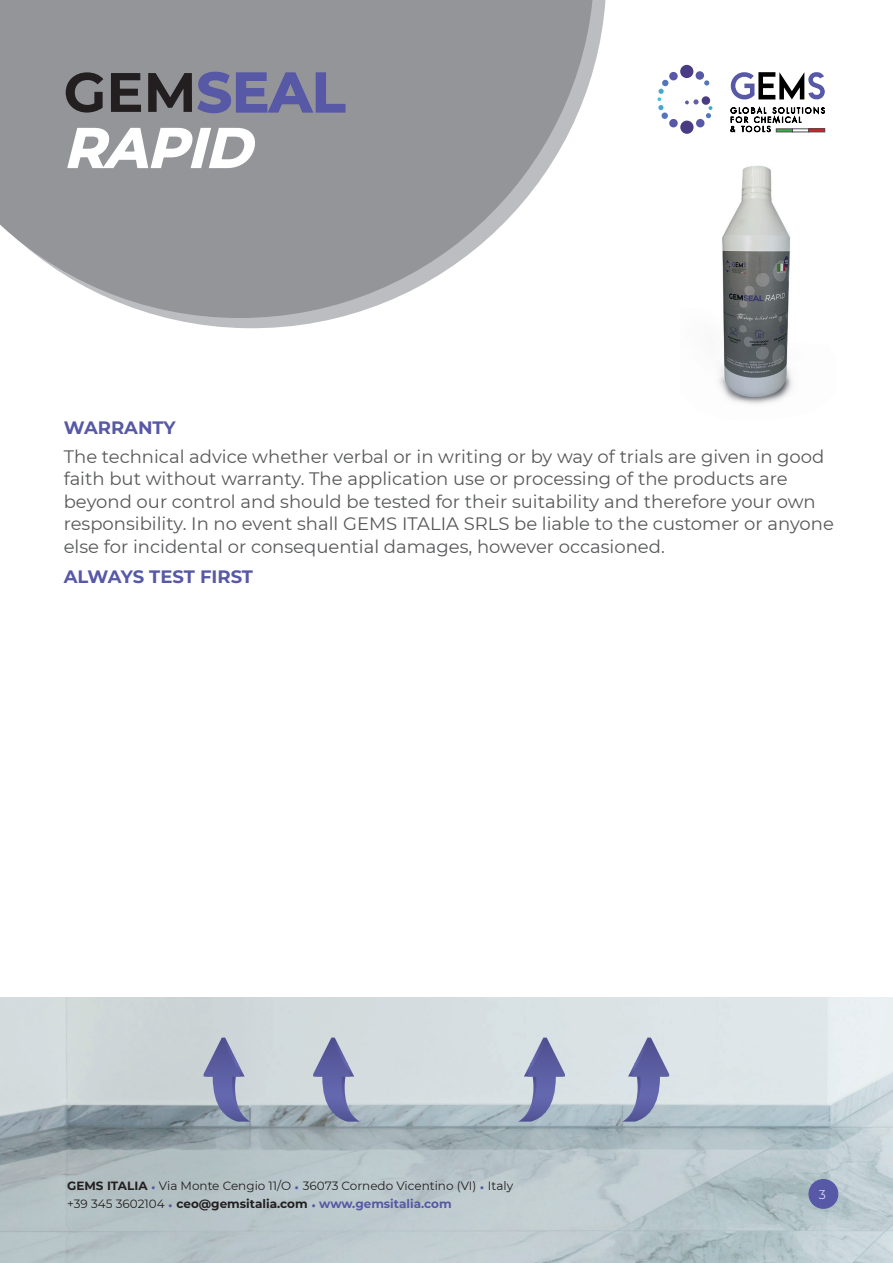
<style>
.page{position:relative;width:893px;height:1263px;background:#fff}
.page>*{position:absolute;margin:0;border:0;box-sizing:border-box;transform-origin:0 0}
.t1{font:italic 700 55.5px/55.5px "Montserrat";color:#fff}
.t2{font:18px/22.5px "Montserrat";color:#57585a}
.t3{font:700 18px "Montserrat";color:#5758a6}
.t4{font:300 12.6px "Montserrat";color:#fff}
.t5{font:12px/18px "Montserrat";color:#231f20}
.s1{font-style:normal;color:#231f20}
.s2{font-style:normal;color:#5758a6}
.s3{font-weight:700}
.s4{font-family:"Gotham Narrow";color:#5758a6}
.s5{font-weight:700;color:#5758a6}
</style>
<div class="page">
<img style="left:0;top:997px;width:893px;height:266px">
<svg style="left:622px;top:1037px;width:47px;height:84px;background:#9ca3c4"></svg>
<svg style="left:518px;top:1037px;width:47px;height:84px;background:#9aa1c2"></svg>
<svg style="left:313px;top:1037px;width:47px;height:84px;background:#969cbd"></svg>
<svg style="left:204px;top:1037px;width:46px;height:84px;background:#9198b9"></svg>
<div style="left:809px;top:1179px;width:29px;height:29px;background:#5758a6;border-radius:50%"></div>
<div style="left:808px;top:1179px;width:30px;height:30px;border:1px solid #5758a6;border-radius:50%"></div>
<svg style="left:167px;top:0;width:439px;height:329px"></svg>
<svg style="left:0;top:0;width:594px;height:318px;background:#a3a5a7"></svg>
<div style="left:680px;top:121px;width:13px;height:13px;background:#493b84;border-radius:50%"></div>
<div style="left:669px;top:119px;width:9px;height:8px;background:#5758a6;border-radius:50%"></div>
<div style="left:661px;top:113px;width:7px;height:6px;background:#5376bb;border-radius:50%"></div>
<div style="left:696px;top:119px;width:8px;height:8px;background:#5758a6;border-radius:50%"></div>
<div style="left:680px;top:65px;width:13px;height:13px;background:#493b84;border-radius:50%"></div>
<div style="left:696px;top:71px;width:8px;height:9px;background:#5758a6;border-radius:50%"></div>
<div style="left:702px;top:96px;width:8px;height:9px;background:#493b84;border-radius:50%"></div>
<svg style="left:704px;top:80px;width:5px;height:6px"></svg>
<div style="left:669px;top:72px;width:9px;height:8px;background:#5758a6;border-radius:50%"></div>
<svg style="left:657px;top:80px;width:11px;height:30px"></svg>
<svg style="left:706px;top:106px;width:6px;height:12px"></svg>
<svg style="left:685px;top:99px;width:14px;height:6px"></svg>
<svg style="left:730px;top:107px;width:95px;height:25px"></svg>
<svg style="left:730px;top:72px;width:95px;height:28px"></svg>
<div style="left:776px;top:129px;width:17px;height:3px;background:#40ae49;border:1px solid #4b4c4d"></div>
<hr style="left:792px;top:129px;width:17px;height:3px;background:#fff">
<div style="left:808px;top:129px;width:17px;height:3px;border:1px solid #4b4c4d"></div>
<img style="left:719px;top:165px;width:74px;height:239px">
<h1 class="t1" style="left:64px;top:62px;width:283px"><span class="s1">GEM</span><span class="s2">SEAL<br></span>RAPID</h1>
<p class="t3" style="left:64px;top:415px;width:113px">WARRANTY</p>
<p class="t2" style="left:64px;top:444px;width:772px">The technical advice whether verbal or in writing or by way of trials are given in good faith but without warranty. The application use or processing of the products are beyond our control and should be tested for their suitability and therefore your own responsibility. In no event shall GEMS ITALIA SRLS be liable to the customer or anyone else for incidental or consequential damages, however occasioned.</p>
<p class="t3" style="left:64px;top:564px;width:191px">ALWAYS TEST FIRST</p>
<p class="t5" style="left:67px;top:1176px;width:447px"><span class="s3">GEMS ITALIA</span> <span class="s4">•</span> Via Monte Cengio 11/O <span class="s4">•</span> 36073 Cornedo Vicentino (VI) <span class="s4">•</span> Italy +39 345 3602104 <span class="s4">•</span> <span class="s3">ceo@gemsitalia.com</span> <span class="s4">•</span> <span class="s5">www.gemsitalia.com</span></p>
<p class="t4" style="left:819px;top:1185px;width:9px">3</p>
</div>
